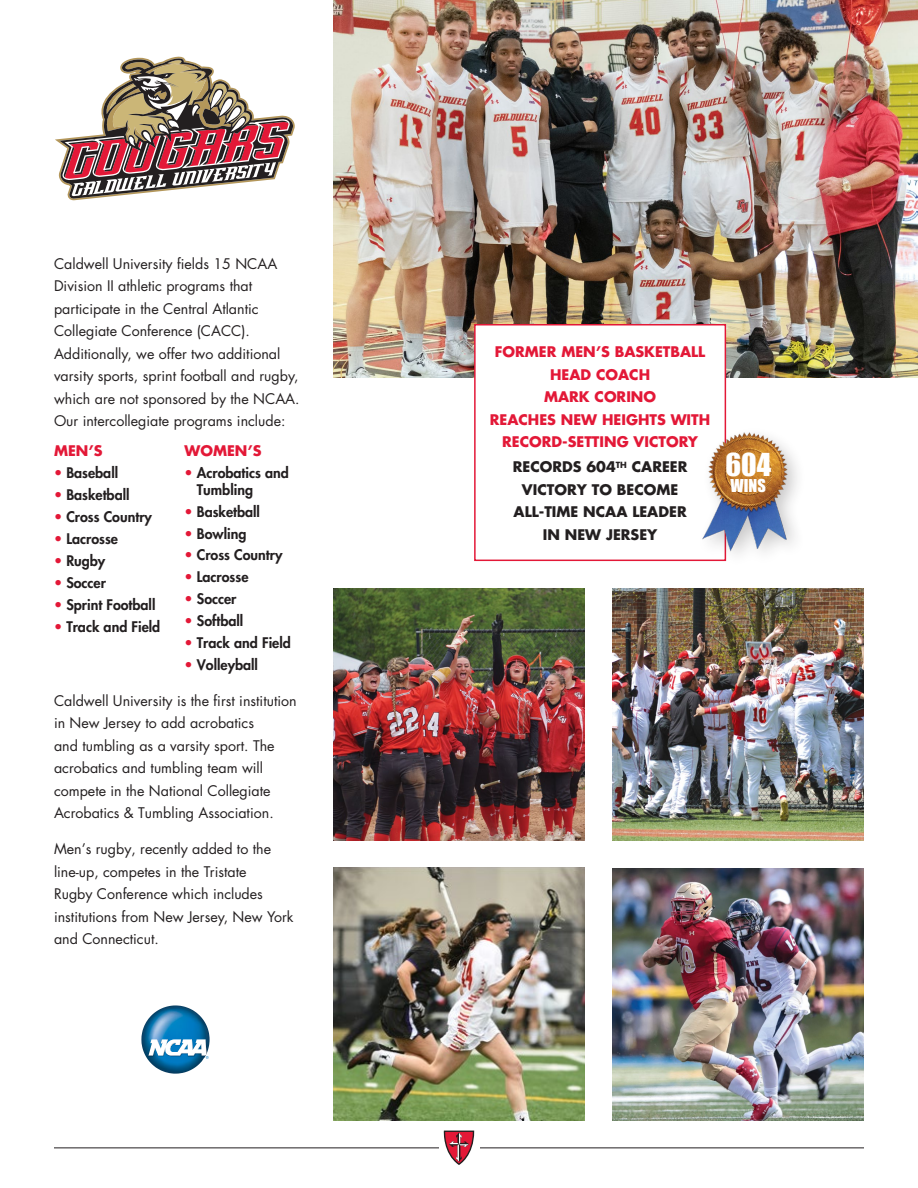
<style>
.page{position:relative;width:918px;height:1188px;background:#fff}
.page>*{position:absolute;margin:0;border:0;box-sizing:border-box;transform-origin:0 0}
.t1{font:29.1px "Impact";color:#fff}
.t2{font:16.35px "Impact";color:#fff}
.t3{font:14.25px/22.5px "Futura Std";color:#231f20}
.t4{font:800 14.25px/16.5px "Futura Std";color:#231f20}
.t5{font:700 14.25px/22.5px "Futura Std";color:#e31837;text-align:center}
.t6{font:700 14.25px/22.5px "Futura Std";color:#231f20;text-align:center}
.s1{color:#e31837}
</style>
<div class="page">
<img style="left:333px;top:0;width:585px;height:378px">
<img style="left:612px;top:868px;width:252px;height:252px">
<img style="left:333px;top:867px;width:252px;height:253px">
<img style="left:141px;top:1005px;width:69px;height:69px">
<svg style="left:147px;top:1039px;width:62px;height:20px"></svg>
<img style="left:612px;top:589px;width:252px;height:252px">
<hr style="left:54px;top:1148px;width:810px;height:1px;background:#231f20">
<div style="left:439px;top:1130px;width:40px;height:36px;background:#fff"></div>
<svg style="left:444px;top:1131px;width:30px;height:34px"></svg>
<svg style="left:55px;top:56px;width:240px;height:145px"></svg>
<div style="left:474px;top:324px;width:252px;height:237px;background:#fff;border:2px solid #e31837"></div>
<div style="left:696px;top:426px;width:111px;height:143px;background:#fff"></div>
<img style="left:700px;top:426px;width:96px;height:135px">
<img style="left:333px;top:589px;width:252px;height:252px">
<p class="t3" style="left:54px;top:252px;width:247px">Caldwell University fields 15 NCAA Division II athletic programs that participate in the Central Atlantic Collegiate Conference (CACC).<br>Additionally, we offer two additional varsity sports, sprint football and rugby, which are not sponsored by the NCAA.<br>Our intercollegiate programs include:</p>
<p class="t5" style="left:54px;top:440px;width:50px">MEN’S</p>
<p class="t4" style="left:54px;top:465px;width:66px"><span class="s1">•</span> Baseball</p>
<p class="t4" style="left:54px;top:487px;width:77px"><span class="s1">•</span> Basketball</p>
<p class="t4" style="left:54px;top:508px;width:99px"><span class="s1">•</span> Cross Country</p>
<p class="t4" style="left:54px;top:530px;width:65px"><span class="s1">•</span> Lacrosse</p>
<p class="t4" style="left:54px;top:552px;width:53px"><span class="s1">•</span> Rugby</p>
<p class="t4" style="left:54px;top:574px;width:54px"><span class="s1">•</span> Soccer</p>
<p class="t4" style="left:54px;top:596px;width:103px"><span class="s1">•</span> Sprint Football</p>
<p class="t4" style="left:54px;top:618px;width:108px"><span class="s1">•</span> Track and Field</p>
<p class="t5" style="left:185px;top:440px;width:79px">WOMEN’S</p>
<p class="t4" style="left:197px;top:465px;width:94px;text-indent:-12px"><span class="s1">•</span> Acrobatics and<br>Tumbling</p>
<p class="t4" style="left:185px;top:503px;width:77px"><span class="s1">•</span> Basketball</p>
<p class="t4" style="left:185px;top:525px;width:63px"><span class="s1">•</span> Bowling</p>
<p class="t4" style="left:185px;top:547px;width:99px"><span class="s1">•</span> Cross Country</p>
<p class="t4" style="left:185px;top:569px;width:65px"><span class="s1">•</span> Lacrosse</p>
<p class="t4" style="left:185px;top:591px;width:54px"><span class="s1">•</span> Soccer</p>
<p class="t4" style="left:185px;top:613px;width:60px"><span class="s1">•</span> Softball</p>
<p class="t4" style="left:185px;top:635px;width:108px"><span class="s1">•</span> Track and Field</p>
<p class="t4" style="left:185px;top:656px;width:75px"><span class="s1">•</span> Volleyball</p>
<p class="t3" style="left:54px;top:690px;width:244px">Caldwell University is the first institution in New Jersey to add acrobatics<br>and tumbling as a varsity sport. The acrobatics and tumbling team will compete in the National Collegiate Acrobatics &amp; Tumbling Association.</p>
<p class="t3" style="left:54px;top:838px;width:241px">Men’s rugby, recently added to the line-up, competes in the Tristate<br>Rugby Conference which includes institutions from New Jersey, New York and Connecticut.</p>
<p class="t5" style="left:490px;top:340px;width:222px">FORMER MEN’S BASKETBALL<br>HEAD COACH<br>MARK CORINO<br>REACHES NEW HEIGHTS WITH<br>RECORD-SETTING VICTORY</p>
<p class="t6" style="left:513px;top:455px;width:176px">RECORDS 604<sup>TH</sup> CAREER<br>VICTORY TO BECOME<br>ALL-TIME NCAA LEADER<br>IN NEW JERSEY</p>
<h1 class="t1" style="left:725px;top:442px;width:47px">604</h1>
<p class="t2" style="left:731px;top:473px;width:37px">WINS</p>
</div>
